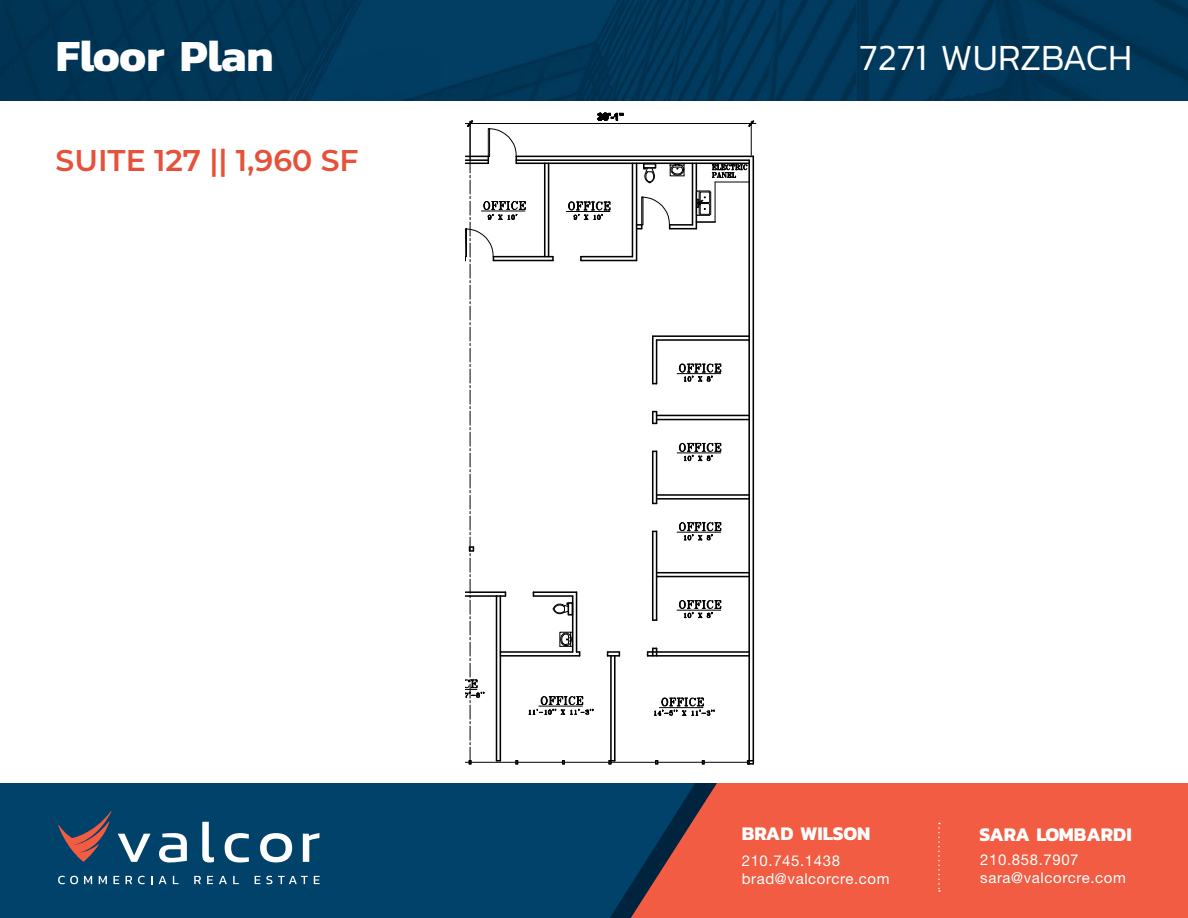
<style>
.page{position:relative;width:1188px;height:918px;background:#fff}
.page>*{position:absolute;margin:0;border:0;box-sizing:border-box;transform-origin:0 0}
.t1{font:700 45px "Kanit";color:#fff}
.big_title{font:300 37.5px "Kanit";color:#fff}
.t2{font:600 30px "Montserrat";color:#e6513a}
.t3{font:700 19.5px "Kanit";color:#fff}
.t4{font:15px/18px "Helvetica Neue LT Std";letter-spacing:.04em;color:#fff}
</style>
<div class="page">
<div style="left:717px;top:783px;width:471px;height:135px;background:#f15c42"></div>
<svg style="left:695px;top:783px;width:22px;height:135px;background:#d25441"></svg>
<svg style="left:0;top:783px;width:695px;height:135px;background:#0a4267"></svg>
<svg style="left:118px;top:834px;width:33px;height:28px"></svg>
<svg style="left:159px;top:833px;width:28px;height:29px"></svg>
<svg style="left:202px;top:822px;width:12px;height:40px"></svg>
<svg style="left:225px;top:833px;width:24px;height:29px"></svg>
<svg style="left:260px;top:833px;width:32px;height:29px"></svg>
<svg style="left:303px;top:833px;width:16px;height:29px"></svg>
<svg style="left:58px;top:876px;width:20px;height:8px"></svg>
<svg style="left:84px;top:876px;width:8px;height:8px"></svg>
<svg style="left:99px;top:876px;width:8px;height:8px"></svg>
<svg style="left:113px;top:876px;width:6px;height:8px"></svg>
<svg style="left:126px;top:876px;width:6px;height:8px"></svg>
<svg style="left:138px;top:876px;width:7px;height:8px"></svg>
<svg style="left:159px;top:876px;width:8px;height:8px"></svg>
<svg style="left:173px;top:876px;width:6px;height:8px"></svg>
<svg style="left:194px;top:876px;width:7px;height:8px"></svg>
<svg style="left:207px;top:876px;width:6px;height:8px"></svg>
<svg style="left:219px;top:876px;width:8px;height:8px"></svg>
<svg style="left:233px;top:876px;width:6px;height:8px"></svg>
<svg style="left:255px;top:876px;width:5px;height:8px"></svg>
<svg style="left:266px;top:876px;width:6px;height:8px"></svg>
<svg style="left:278px;top:876px;width:30px;height:8px"></svg>
<svg style="left:314px;top:876px;width:6px;height:8px"></svg>
<svg style="left:58px;top:811px;width:54px;height:51px;background:#42495e"></svg>
<svg style="left:938px;top:823px;width:2px;height:69px"></svg>
<img style="left:0;top:0;width:1188px;height:100px">
<hr style="left:648px;top:655px;width:101px;height:2px;background:#000">
<hr style="left:648px;top:651px;width:101px;height:2px;background:#000">
<hr style="left:657px;top:576px;width:92px;height:1px;background:#000">
<hr style="left:657px;top:572px;width:92px;height:1px;background:#000">
<hr style="left:657px;top:498px;width:92px;height:2px;background:#000">
<hr style="left:657px;top:494px;width:92px;height:2px;background:#000">
<hr style="left:657px;top:419px;width:92px;height:1px;background:#000">
<hr style="left:657px;top:415px;width:92px;height:1px;background:#000">
<hr style="left:657px;top:339px;width:92px;height:2px;background:#000">
<hr style="left:653px;top:335px;width:96px;height:2px;background:#000">
<hr style="left:748px;top:160px;width:2px;height:602px;background:#000">
<hr style="left:636px;top:163px;width:1px;height:98px;background:#000">
<hr style="left:632px;top:163px;width:1px;height:94px;background:#000">
<hr style="left:652px;top:531px;width:2px;height:89px;background:#000">
<hr style="left:652px;top:451px;width:2px;height:52px;background:#000">
<hr style="left:652px;top:336px;width:2px;height:48px;background:#000">
<hr style="left:656px;top:531px;width:1px;height:89px;background:#000">
<hr style="left:656px;top:451px;width:1px;height:52px;background:#000">
<hr style="left:656px;top:340px;width:1px;height:44px;background:#000">
<hr style="left:753px;top:156px;width:1px;height:608px;background:#000">
<hr style="left:516px;top:159px;width:233px;height:2px;background:#000">
<hr style="left:516px;top:163px;width:233px;height:1px;background:#000">
<hr style="left:581px;top:256px;width:51px;height:1px;background:#000">
<hr style="left:581px;top:260px;width:56px;height:1px;background:#000">
<hr style="left:516px;top:156px;width:237px;height:1px;background:#000">
<svg style="left:652px;top:411px;width:5px;height:13px"></svg>
<svg style="left:647px;top:648px;width:10px;height:8px"></svg>
<svg style="left:747px;top:760px;width:6px;height:5px"></svg>
<svg style="left:702px;top:760px;width:3px;height:5px"></svg>
<svg style="left:655px;top:760px;width:3px;height:5px"></svg>
<hr style="left:704px;top:762px;width:44px;height:1px;background:#000">
<hr style="left:658px;top:762px;width:45px;height:1px;background:#000">
<hr style="left:611px;top:762px;width:45px;height:1px;background:#000">
<svg style="left:637px;top:159px;width:111px;height:70px"></svg>
<hr style="left:677px;top:610px;width:44px;height:1px;background:#000">
<svg style="left:679px;top:600px;width:43px;height:19px"></svg>
<svg style="left:654px;top:697px;width:61px;height:19px"></svg>
<hr style="left:677px;top:532px;width:44px;height:1px;background:#000">
<svg style="left:679px;top:522px;width:43px;height:19px"></svg>
<hr style="left:677px;top:453px;width:44px;height:1px;background:#000">
<svg style="left:679px;top:442px;width:43px;height:20px"></svg>
<hr style="left:677px;top:373px;width:44px;height:1px;background:#000">
<svg style="left:679px;top:363px;width:43px;height:19px"></svg>
<hr style="left:751px;top:121px;width:1px;height:34px;background:#000">
<hr style="left:466px;top:123px;width:290px;height:1px;background:#000">
<svg style="left:748px;top:120px;width:9px;height:7px"></svg>
<svg style="left:462px;top:87px;width:166px;height:678px"></svg>
<p class="t1" style="left:56px;top:21px;width:220px">Floor Plan</p>
<p class="big_title" style="left:859px;top:31px;width:274px">7271 WURZBACH</p>
<p class="t2" style="left:56px;top:139px;width:305px">SUITE 127 || 1,960 SF</p>
<h3 class="t3" style="left:742px;top:819px;width:130px">BRAD WILSON</h3>
<p class="t4" style="left:742px;top:852px;width:149px">210.745.1438 brad@valcorcre.com</p>
<h3 class="t3" style="left:980px;top:819px;width:154px">SARA LOMBARDI</h3>
<p class="t4" style="left:980px;top:851px;width:147px">210.858.7907 sara@valcorcre.com</p>
</div>
